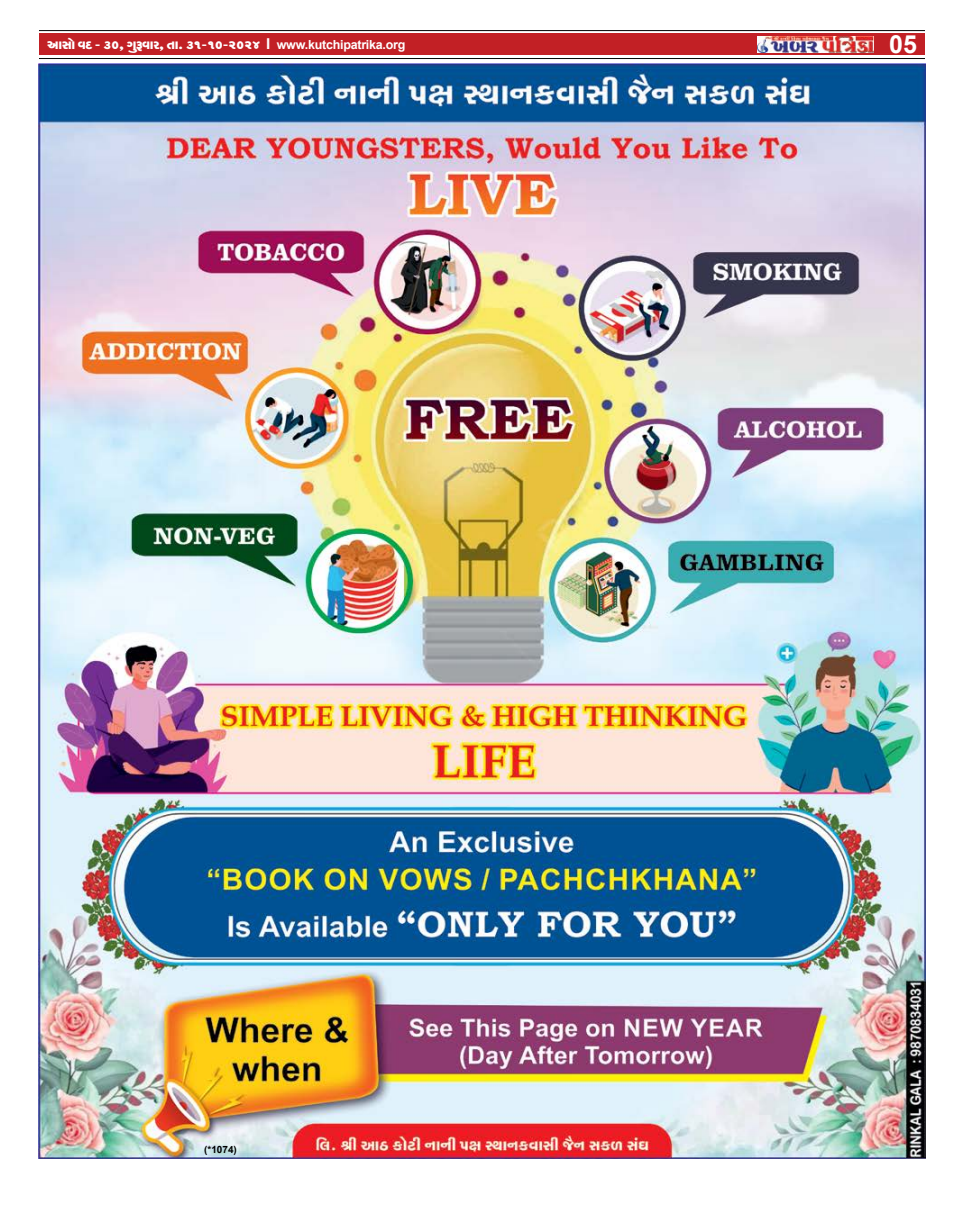
<style>
.page{position:relative;width:964px;height:1205px;background:#fff}
.page>*{position:absolute;margin:0;border:0;box-sizing:border-box;transform-origin:0 0}
.t1{font:700 25px "Arial";color:#fff}
.t2{font:15px "SHREE GUJ7";letter-spacing:-.02em;color:#fff}
.t3{font:700 10px "Arial";color:#000}
.s1{font-family:"Arial";font-weight:700}
.s2{font-family:"Arial";font-weight:700;font-size:12.5px}
</style>
<div class="page">
<hr style="left:39px;top:58px;width:886px;height:1px;background:#000">
<div style="left:39px;top:34px;width:713px;height:21px;background:#c22025"></div>
<hr style="left:39px;top:30px;width:886px;height:1px;background:#000">
<div style="left:753px;top:34px;width:172px;height:21px;background:#c22025"></div>
<img style="left:757px;top:36px;width:116px;height:17px">
<img style="left:39px;top:64px;width:886px;height:1095px">
<p class="t2" style="left:47px;top:38px;width:360px">Apkp¡ hv$ - 30, Nyê$hpf, sp. 31-10-2024 <span class="s1">I</span> <span class="s2">www.kutchipatrika.org</span></p>
<h1 class="t1" style="left:889px;top:26px;width:29px">05</h1>
<p class="t3" style="left:204px;top:1143px;width:34px">(*1074)</p>
</div>
